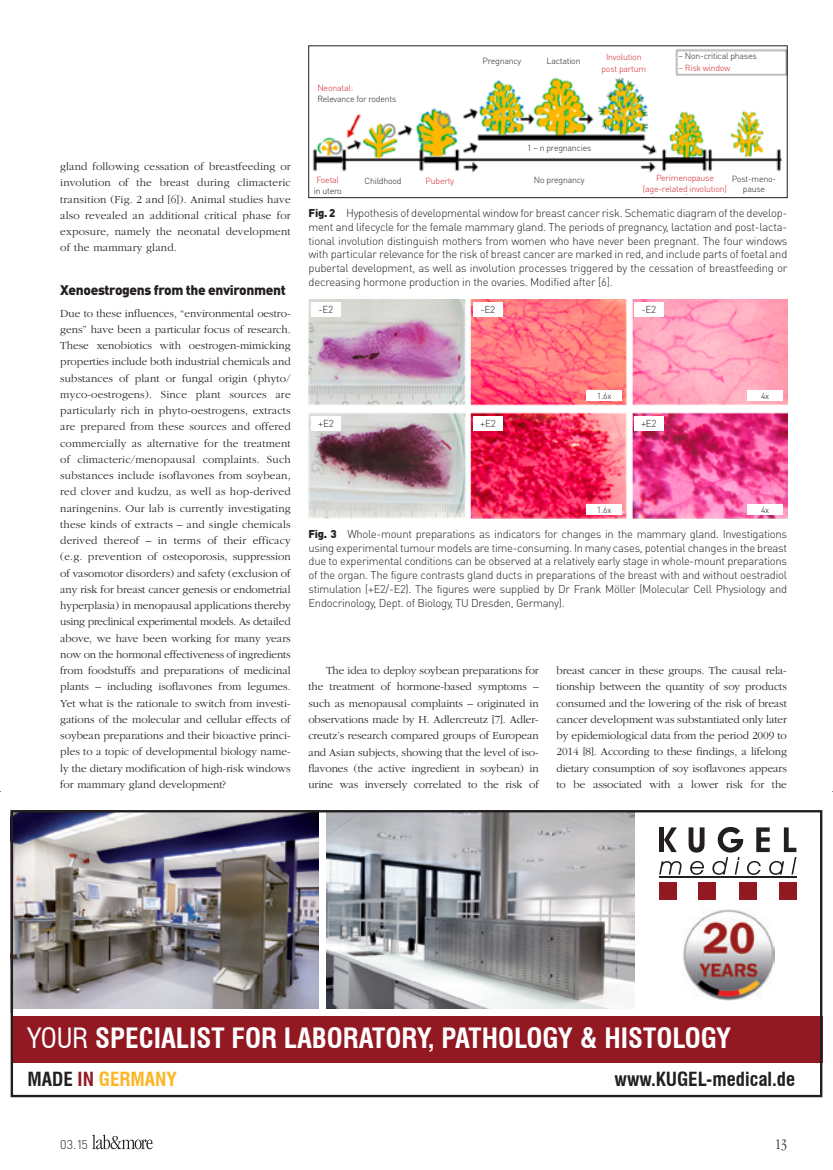
<style>
.page{position:relative;width:833px;height:1170px;background:#fff}
.page>*{position:absolute;margin:0;border:0;box-sizing:border-box;transform-origin:0 0}
.t1{font:700 condensed 27.38px "Swiss 721 BT";color:#fff}
.t2{font:700 condensed 19px "Swiss 721 BT";color:#231f20}
.t3{font:700 condensed 19px "Swiss 721 BT";color:#fcb525}
.t4{font:300 condensed 15px "Garamond";color:#231f20}
.t5{font:900 13.75px "DIN Pro";letter-spacing:-.025em;color:#231f20}
.t6{font:300 12.5px "DIN";color:#231f20}
.t7{font:300 11.25px/16.2px "Garamond";color:#231f20;text-align:justify}
.t8{font:300 11.25px/13.8px "DIN Pro";letter-spacing:-.02em;color:#231f20;text-align:justify}
.t9{font:300 10px "DIN Pro";letter-spacing:-.025em;color:#231f20}
.t10{font:300 8.75px/10px "DIN Pro";letter-spacing:-.025em;color:#231f20;text-align:center}
.t11{font:300 8.75px/11.2px "DIN Pro";letter-spacing:-.025em;color:#d1232a;text-align:center}
.s1{font-weight:900}
.s2{font-weight:400}
.s3{color:#231f20}
.s4{color:#921822}
</style>
<div class="page">
<svg style="left:92px;top:1134px;width:60px;height:15px"></svg>
<img style="left:308px;top:300px;width:479px;height:218px">
<div style="left:311px;top:302px;width:29px;height:14px;background:#fff"></div>
<div style="left:473px;top:302px;width:29px;height:14px;background:#fff"></div>
<div style="left:634px;top:302px;width:29px;height:14px;background:#fff"></div>
<div style="left:311px;top:416px;width:29px;height:14px;background:#fff"></div>
<div style="left:473px;top:416px;width:29px;height:14px;background:#fff"></div>
<div style="left:634px;top:416px;width:29px;height:14px;background:#fff"></div>
<div style="left:586px;top:390px;width:36px;height:10px;background:#fff"></div>
<div style="left:586px;top:504px;width:36px;height:10px;background:#fff"></div>
<div style="left:747px;top:390px;width:36px;height:10px;background:#fff"></div>
<div style="left:747px;top:504px;width:36px;height:10px;background:#fff"></div>
<img style="left:312px;top:49px;width:473px;height:146px">
<div style="left:308px;top:45px;width:479px;height:153px;border:1px solid #231f20"></div>
<div style="left:317px;top:79px;width:97px;height:29px;background:#fff"></div>
<div style="left:467px;top:50px;width:69px;height:22px;background:#fff"></div>
<div style="left:539px;top:53px;width:49px;height:15px;background:#fff"></div>
<div style="left:592px;top:48px;width:63px;height:29px;background:#fff"></div>
<div style="left:678px;top:53px;width:92px;height:18px;background:#fff"></div>
<div style="left:311px;top:173px;width:33px;height:24px;background:#fff"></div>
<div style="left:361px;top:173px;width:44px;height:14px;background:#fff"></div>
<div style="left:418px;top:173px;width:44px;height:14px;background:#fff"></div>
<div style="left:504px;top:173px;width:110px;height:14px;background:#fff"></div>
<div style="left:729px;top:173px;width:49px;height:20px;background:#fff"></div>
<div style="left:641px;top:173px;width:88px;height:20px;background:#fff"></div>
<div style="left:504px;top:141px;width:110px;height:12px;background:#fff"></div>
<img style="left:14px;top:813px;width:620px;height:195px">
<svg style="left:688px;top:827px;width:16px;height:25px"></svg>
<div style="left:659px;top:827px;width:5px;height:25px;background:#231f20"></div>
<svg style="left:664px;top:827px;width:13px;height:25px"></svg>
<svg style="left:712px;top:826px;width:84px;height:48px"></svg>
<svg style="left:690px;top:861px;width:14px;height:13px"></svg>
<svg style="left:659px;top:861px;width:22px;height:13px"></svg>
<hr style="left:659px;top:876px;width:137px;height:1px;background:#231f20">
<div style="left:659px;top:882px;width:17px;height:17px;background:#921822"></div>
<div style="left:699px;top:882px;width:17px;height:17px;background:#921822"></div>
<div style="left:739px;top:882px;width:17px;height:17px;background:#921822"></div>
<div style="left:779px;top:882px;width:17px;height:17px;background:#921822"></div>
<div style="left:11px;top:1015px;width:811px;height:47px;background:#921822"></div>
<div style="left:319px;top:810px;width:7px;height:202px;background:#fff"></div>
<div style="left:11px;top:810px;width:811px;height:287px;border:2px solid #231f20"></div>
<img style="left:683px;top:909px;width:92px;height:91px">
<p class="t11" style="left:317px;top:82px;width:37px">Neonatal:</p>
<p class="t10" style="left:317px;top:94px;width:81px">Relevance for rodents</p>
<p class="t10" style="left:482px;top:56px;width:40px">Pregnancy</p>
<p class="t10" style="left:546px;top:56px;width:36px">Lactation</p>
<p class="t11" style="left:601px;top:51px;width:46px">Involution post partum</p>
<p class="t10" style="left:678px;top:51px;width:80px">– Non-critical phases</p>
<p class="t11" style="left:678px;top:62px;width:53px">– Risk window</p>
<p class="t10" style="left:527px;top:142px;width:66px">1 – n pregnancies</p>
<p class="t7" style="left:60px;top:158px;width:232px">gland following cessation of breastfeeding or involution of the breast during climacteric transition (Fig. 2 and [6]). Animal studies have also revealed an additional critical phase for exposure, namely the neonatal development of the mammary gland.</p>
<p class="t5" style="left:60px;top:281px;width:227px">Xenoestrogens from the environment</p>
<p class="t7" style="left:60px;top:305px;width:232px">Due to these influences, “environmental oestro&shy;gens” have been a particular focus of research.<br>These xenobiotics with oestrogen-mimicking properties include both industrial chemicals and substances of plant or fungal origin (phyto/ myco-oestrogens). Since plant sources are particularly rich in phyto-oestrogens, extracts are prepared from these sources and offered commercially as alternative for the treatment of climacteric/menopausal complaints. Such substances include isoflavones from soybean, red clover and kudzu, as well as hop-derived naringenins. Our lab is currently investigating these kinds of extracts – and single chemicals derived thereof – in terms of their efficacy (e.g. prevention of osteoporosis, suppression of vasomotor disorders) and safety (exclusion of any risk for breast cancer genesis or endometrial hyperplasia) in menopausal applications thereby using preclinical experimental models. As detailed above, we have been working for many years now on the hormonal effectiveness of ingredients from foodstuffs and preparations of medicinal plants – including isoflavones from legumes.<br>Yet what is the rationale to switch from investi&shy;gations of the molecular and cellular effects of soybean preparations and their bioactive princi&shy;ples to a topic of developmental biology name&shy;ly the dietary modification of high-risk windows for mammary gland development?</p>
<p class="t9" style="left:318px;top:303px;width:16px">-E2</p>
<p class="t9" style="left:480px;top:303px;width:16px">-E2</p>
<p class="t9" style="left:641px;top:303px;width:16px">-E2</p>
<p class="t11" style="left:643px;top:172px;width:86px">Perimenopause (age-related involution)</p>
<p class="t10" style="left:365px;top:175px;width:38px">Childhood</p>
<p class="t11" style="left:425px;top:174px;width:30px">Puberty</p>
<p class="t10" style="left:534px;top:175px;width:52px">No pregnancy</p>
<p class="t10" style="left:731px;top:173px;width:46px">Post-meno&shy;pause</p>
<p class="t11" style="left:316px;top:173px;width:24px">Foetal</p>
<p class="t10" style="left:314px;top:185px;width:29px">in utero</p>
<p class="t8" style="left:308px;top:206px;width:480px;text-align:left"><span class="s1">Fig. 2</span> Hypothesis of developmental window for breast cancer risk. Schematic diagram of the develop&shy;ment and lifecycle for the female mammary gland. The periods of pregnancy, lactation and post-lacta&shy;tional involution distinguish mothers from women who have never been pregnant. The four windows with particular relevance for the risk of breast cancer are marked in red, and include parts of foetal and pubertal development, as well as involution processes triggered by the cessation of breastfeeding or decreasing hormone production in the ovaries. Modified after [6].</p>
<p class="t10" style="left:597px;top:390px;width:16px">1.6x</p>
<p class="t10" style="left:761px;top:390px;width:10px">4x</p>
<p class="t9" style="left:318px;top:416px;width:17px">+E2</p>
<p class="t9" style="left:480px;top:416px;width:17px">+E2</p>
<p class="t9" style="left:641px;top:416px;width:17px">+E2</p>
<p class="t10" style="left:761px;top:504px;width:10px">4x</p>
<p class="t8" style="left:308px;top:526px;width:480px"><span class="s1">Fig. 3</span> Whole-mount preparations as indicators for changes in the mammary gland. Investigations using experimental tumour models are time-consuming. In many cases, potential changes in the breast due to experimental conditions can be observed at a relatively early stage in whole-mount preparations of the organ. The figure contrasts gland ducts in preparations of the breast with and without oestradiol stimulation (+E2/-E2). The figures were supplied by Dr Frank Möller (Molecular Cell Physiology and Endocrinology, Dept. of Biology, TU Dresden, Germany).</p>
<p class="t10" style="left:597px;top:504px;width:16px">1.6x</p>
<p class="t7" style="left:308px;top:662px;width:232px;text-indent:18px">The idea to deploy soybean preparations for the treatment of hormone-based symptoms – such as menopausal complaints – originated in observations made by H. Adlercreutz [7]. Adler&shy;creutz’s research compared groups of European and Asian subjects, showing that the level of iso&shy;flavones (the active ingredient in soybean) in urine was inversely correlated to the risk of</p>
<p class="t7" style="left:556px;top:662px;width:232px">breast cancer in these groups. The causal rela&shy;tionship between the quantity of soy products consumed and the lowering of the risk of breast cancer development was substantiated only later by epidemiological data from the period 2009 to 2014 [8]. According to these findings, a lifelong dietary consumption of soy isoflavones appears to be associated with a lower risk for the</p>
<h1 class="t1" style="left:28px;top:1021px;width:705px"><span class="s2">YOUR</span> SPECIALIST FOR LABORATORY, PATHOLOGY &amp; HISTOLOGY</h1>
<h2 class="t3" style="left:28px;top:1067px;width:151px"><span class="s3">MADE</span> <span class="s4">IN</span> GERMANY</h2>
<h2 class="t2" style="left:614px;top:1067px;width:182px">www.KUGEL-medical.de</h2>
<p class="t6" style="left:60px;top:1136px;width:29px">03.15</p>
<h3 class="t4" style="left:775px;top:1136px;width:13px">13</h3>
</div>
